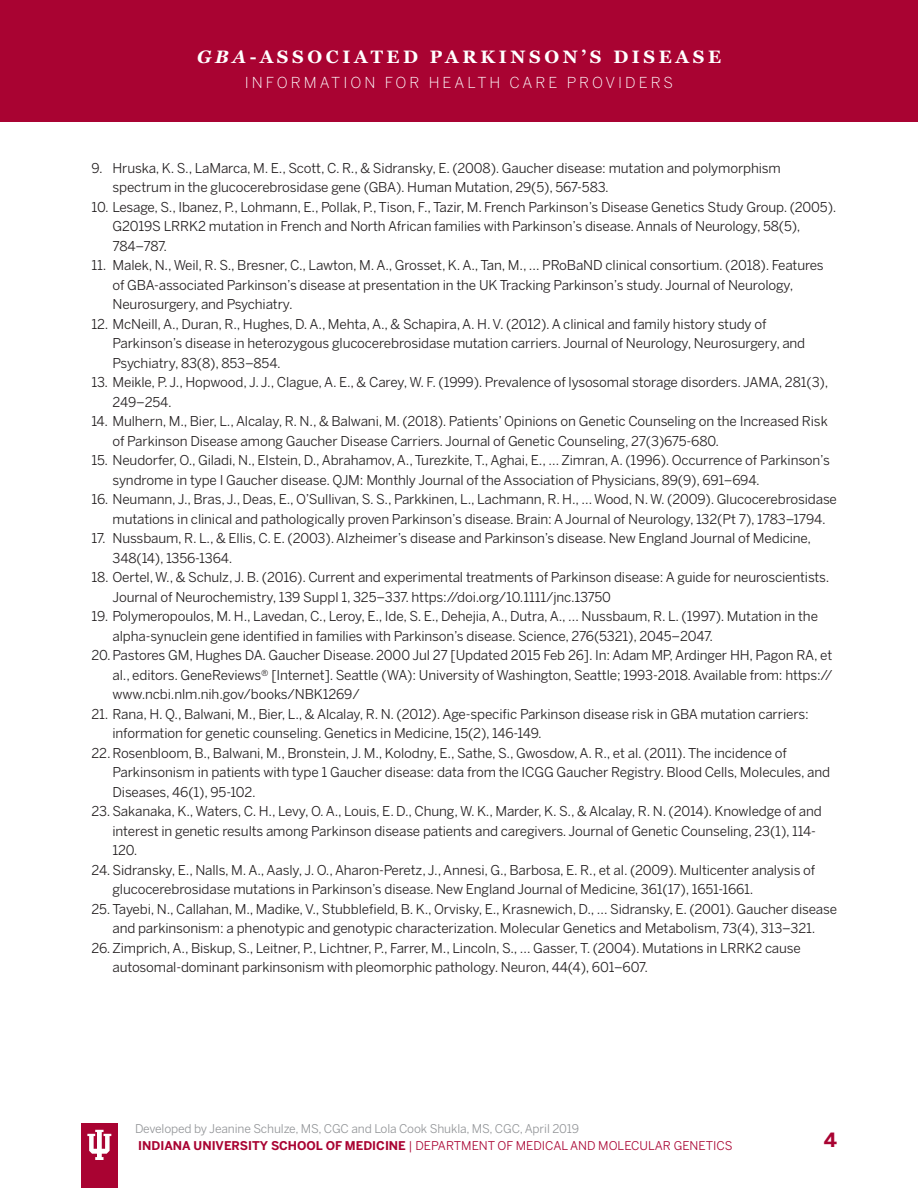
<style>
.page{position:relative;width:918px;height:1188px;background:#fff}
.page>*{position:absolute;margin:0;border:0;box-sizing:border-box;transform-origin:0 0}
.t1{font:700 19.5px "Benton Sans";color:#a90332}
.Headline_style__whit{font:700 18px "Georgia Pro";letter-spacing:.2em;color:#fff}
.Headline_style__whit-2{font:300 15px "Benton Sans";letter-spacing:.2em;color:#fff}
.t2{font:13.5px/19.5px "Benton Sans";letter-spacing:-.01em;color:#231f20}
.t3{font:12px "Benton Sans";color:#a90332}
.Main_body_text{font:12px "Benton Sans";letter-spacing:-.01em;color:#939598}
.s1{font-style:italic}
.s2{font-weight:700}
</style>
<div class="page">
<div style="left:0;top:0;width:918px;height:122px;background:#a90332"></div>
<div style="left:81px;top:1124px;width:37px;height:64px;background:#a90332"></div>
<svg style="left:87px;top:1130px;width:24px;height:30px"></svg>
<p class="Headline_style__whit" style="left:197px;top:46px;width:525px"><span class="s1">GBA</span>-ASSOCIATED PARKINSON’S DISEASE</p>
<p class="Headline_style__whit-2" style="left:245px;top:74px;width:430px">INFORMATION FOR HEALTH CARE PROVIDERS</p>
<p class="t2" style="left:112px;top:158px;width:670px;text-indent:-21px">9. Hruska, K. S., LaMarca, M. E., Scott, C. R., &amp; Sidransky, E. (2008). Gaucher disease: mutation and polymorphism spectrum in the glucocerebrosidase gene (GBA). Human Mutation, 29(5), 567-583.</p>
<p class="t2" style="left:112px;top:197px;width:726px;text-indent:-21px">10. Lesage, S., Ibanez, P., Lohmann, E., Pollak, P., Tison, F., Tazir, M. French Parkinson’s Disease Genetics Study Group. (2005).<br>G2019S LRRK2 mutation in French and North African families with Parkinson’s disease. Annals of Neurology, 58(5),<br>784–787.</p>
<p class="t2" style="left:112px;top:255px;width:713px;text-indent:-21px">11. Malek, N., Weil, R. S., Bresner, C., Lawton, M. A., Grosset, K. A., Tan, M., … PRoBaND clinical consortium. (2018). Features of GBA-associated Parkinson’s disease at presentation in the UK Tracking Parkinson’s study. Journal of Neurology,<br>Neurosurgery, and Psychiatry.</p>
<p class="t2" style="left:112px;top:314px;width:694px;text-indent:-21px">12. McNeill, A., Duran, R., Hughes, D. A., Mehta, A., &amp; Schapira, A. H. V. (2012). A clinical and family history study of<br>Parkinson’s disease in heterozygous glucocerebrosidase mutation carriers. Journal of Neurology, Neurosurgery, and<br>Psychiatry, 83(8), 853–854.</p>
<p class="t2" style="left:112px;top:372px;width:717px;text-indent:-21px">13. Meikle, P. J., Hopwood, J. J., Clague, A. E., &amp; Carey, W. F. (1999). Prevalence of lysosomal storage disorders. JAMA, 281(3),<br>249–254.</p>
<p class="t2" style="left:112px;top:411px;width:717px;text-indent:-21px">14. Mulhern, M., Bier, L., Alcalay, R. N., &amp; Balwani, M. (2018). Patients’ Opinions on Genetic Counseling on the Increased Risk of Parkinson Disease among Gaucher Disease Carriers. Journal of Genetic Counseling, 27(3)675-680.</p>
<p class="t2" style="left:112px;top:450px;width:719px;text-indent:-21px">15. Neudorfer, O., Giladi, N., Elstein, D., Abrahamov, A., Turezkite, T., Aghai, E., … Zimran, A. (1996). Occurrence of Parkinson’s syndrome in type I Gaucher disease. QJM: Monthly Journal of the Association of Physicians, 89(9), 691–694.</p>
<p class="t2" style="left:112px;top:489px;width:726px;text-indent:-21px">16. Neumann, J., Bras, J., Deas, E., O’Sullivan, S. S., Parkkinen, L., Lachmann, R. H., … Wood, N. W. (2009). Glucocerebrosidase mutations in clinical and pathologically proven Parkinson’s disease. Brain: A Journal of Neurology, 132(Pt 7), 1783–1794.</p>
<p class="t2" style="left:112px;top:528px;width:700px;text-indent:-21px">17. Nussbaum, R. L., &amp; Ellis, C. E. (2003). Alzheimer’s disease and Parkinson’s disease. New England Journal of Medicine,<br>348(14), 1356-1364.</p>
<p class="t2" style="left:112px;top:567px;width:718px;text-indent:-21px">18. Oertel, W., &amp; Schulz, J. B. (2016). Current and experimental treatments of Parkinson disease: A guide for neuroscientists.<br>Journal of Neurochemistry, 139 Suppl 1, 325–337. https://doi.org/10.1111/jnc.13750</p>
<p class="t2" style="left:112px;top:606px;width:707px;text-indent:-21px">19. Polymeropoulos, M. H., Lavedan, C., Leroy, E., Ide, S. E., Dehejia, A., Dutra, A., … Nussbaum, R. L. (1997). Mutation in the alpha-synuclein gene identified in families with Parkinson’s disease. Science, 276(5321), 2045–2047.</p>
<p class="t2" style="left:112px;top:645px;width:721px;text-align:justify;text-indent:-21px">20.Pastores GM, Hughes DA. Gaucher Disease. 2000 Jul 27 [Updated 2015 Feb 26]. In: Adam MP, Ardinger HH, Pagon RA, et al., editors. GeneReviews® [Internet]. Seattle (WA): University of Washington, Seattle; 1993-2018. Available from: https:// www.ncbi.nlm.nih.gov/books/NBK1269/</p>
<p class="t2" style="left:112px;top:704px;width:698px;text-indent:-21px">21. Rana, H. Q., Balwani, M., Bier, L., &amp; Alcalay, R. N. (2012). Age-specific Parkinson disease risk in GBA mutation carriers: information for genetic counseling. Genetics in Medicine, 15(2), 146-149.</p>
<p class="t2" style="left:112px;top:743px;width:719px;text-indent:-21px">22.Rosenbloom, B., Balwani, M., Bronstein, J. M., Kolodny, E., Sathe, S., Gwosdow, A. R., et al. (2011). The incidence of<br>Parkinsonism in patients with type 1 Gaucher disease: data from the ICGG Gaucher Registry. Blood Cells, Molecules, and<br>Diseases, 46(1), 95-102.</p>
<p class="t2" style="left:112px;top:801px;width:711px;text-indent:-21px">23. Sakanaka, K., Waters, C. H., Levy, O. A., Louis, E. D., Chung, W. K., Marder, K. S., &amp; Alcalay, R. N. (2014). Knowledge of and interest in genetic results among Parkinson disease patients and caregivers. Journal of Genetic Counseling, 23(1), 114-<br>120.</p>
<p class="t2" style="left:112px;top:860px;width:704px;text-indent:-21px">24. Sidransky, E., Nalls, M. A., Aasly, J. O., Aharon-Peretz, J., Annesi, G., Barbosa, E. R., et al. (2009). Multicenter analysis of glucocerebrosidase mutations in Parkinson’s disease. New England Journal of Medicine, 361(17), 1651-1661.</p>
<p class="t2" style="left:92px;top:899px;width:747px;text-align:center">25. Tayebi, N., Callahan, M., Madike, V., Stubblefield, B. K., Orvisky, E., Krasnewich, D., … Sidransky, E. (2001). Gaucher disease and parkinsonism: a phenotypic and genotypic characterization. Molecular Genetics and Metabolism, 73(4), 313–321.</p>
<p class="t2" style="left:112px;top:938px;width:690px;text-indent:-21px">26.Zimprich, A., Biskup, S., Leitner, P., Lichtner, P., Farrer, M., Lincoln, S., … Gasser, T. (2004). Mutations in LRRK2 cause autosomal-dominant parkinsonism with pleomorphic pathology. Neuron, 44(4), 601–607.</p>
<p class="Main_body_text" style="left:135px;top:1121px;width:446px">Developed by Jeanine Schulze, MS, CGC and Lola Cook Shukla, MS, CGC, April 2019</p>
<p class="t3" style="left:138px;top:1138px;width:596px"><span class="s2">INDIANA UNIVERSITY SCHOOL OF MEDICINE</span> | DEPARTMENT OF MEDICAL AND MOLECULAR GENETICS</p>
<p class="t1" style="left:824px;top:1128px;width:15px">4</p>
</div>
